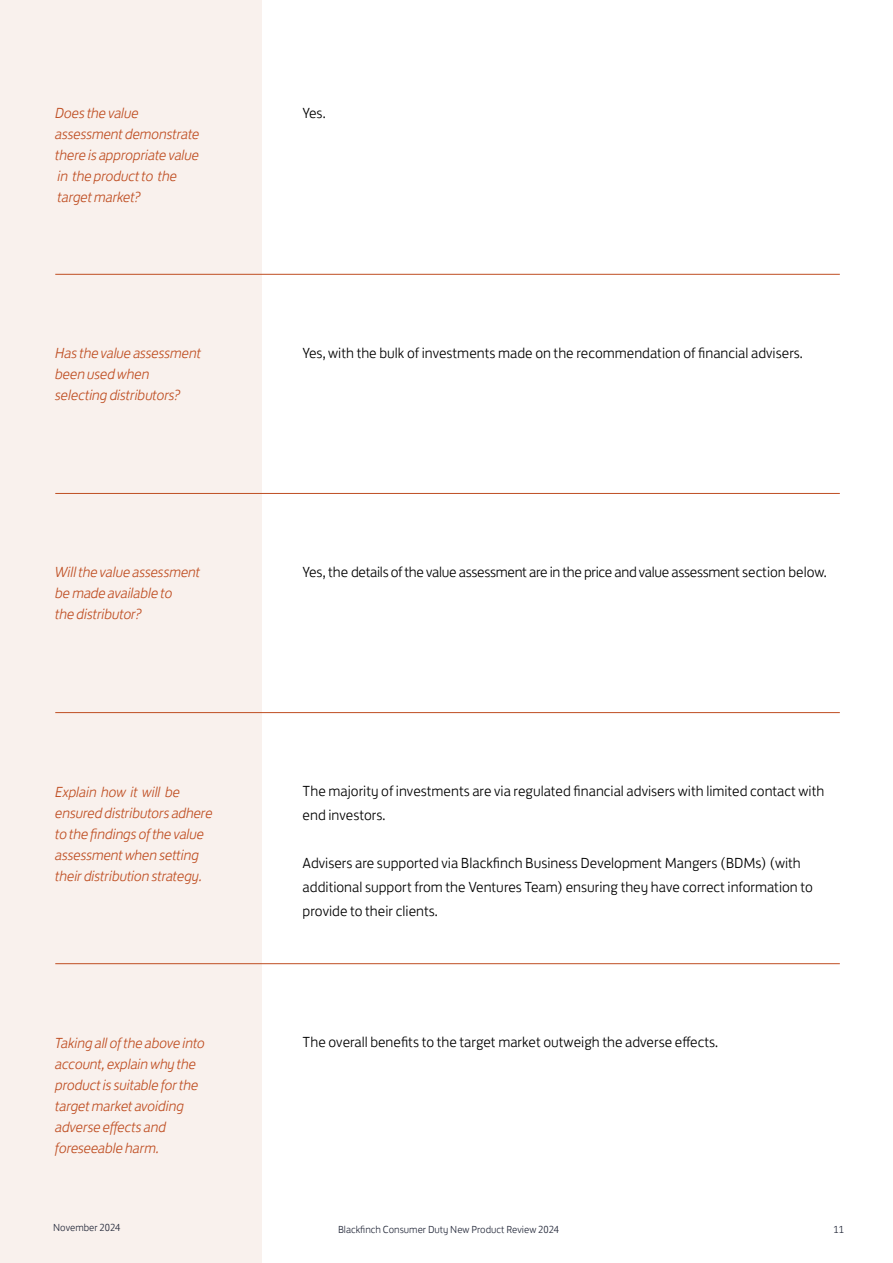
<style>
.page{position:relative;width:893px;height:1263px;background:#fff}
.page>*{position:absolute;margin:0;border:0;box-sizing:border-box;transform-origin:0 0}
.t1{font:italic 300 15px/21px "FS Jack";letter-spacing:-.02em;color:#bf4e22}
.t2{font:300 15px/24px "FS Jack";color:#000}
.t3{font:300 15px "FS Jack";letter-spacing:-.02em;color:#000}
.t4{font:300 10.5px "FS Jack";color:#24293a}
</style>
<div class="page">
<div style="left:0;top:0;width:261px;height:1263px;background:#f9f1ed"></div>
<hr style="left:55px;top:274px;width:785px;height:1px;background:#bf4e22">
<hr style="left:55px;top:493px;width:785px;height:1px;background:#bf4e22">
<hr style="left:55px;top:712px;width:785px;height:1px;background:#bf4e22">
<hr style="left:55px;top:963px;width:785px;height:1px;background:#bf4e22">
<p class="t1" style="left:55px;top:101px;width:146px">Does the value assessment demonstrate there is appropriate value in the product to the target market?</p>
<p class="t2" style="left:303px;top:99px;width:25px">Yes.</p>
<p class="t1" style="left:55px;top:342px;width:148px">Has the value assessment been used when selecting distributors?</p>
<p class="t2" style="left:303px;top:339px;width:502px">Yes, with the bulk of investments made on the recommendation of financial advisers.</p>
<p class="t1" style="left:55px;top:561px;width:147px">Will the value assessment be made available to<br>the distributor?</p>
<p class="t3" style="left:303px;top:560px;width:526px">Yes, the details of the value assessment are in the price and value assessment section below.</p>
<p class="t1" style="left:55px;top:780px;width:159px">Explain how it will be ensured distributors adhere to the findings of the value assessment when setting their distribution strategy.</p>
<p class="t2" style="left:303px;top:777px;width:523px">The majority of investments are via regulated financial advisers with limited contact with end investors.</p>
<p class="t2" style="left:303px;top:849px;width:512px">Advisers are supported via Blackfinch Business Development Mangers (BDMs) (with additional support from the Ventures Team) ensuring they have correct information to provide to their clients.</p>
<p class="t1" style="left:55px;top:1031px;width:151px">Taking all of the above into account, explain why the product is suitable for the target market avoiding adverse effects and foreseeable harm.</p>
<p class="t2" style="left:303px;top:1028px;width:417px">The overall benefits to the target market outweigh the adverse effects.</p>
<p class="t4" style="left:53px;top:1219px;width:69px">November 2024</p>
<p class="t4" style="left:338px;top:1221px;width:223px">Blackfinch Consumer Duty New Product Review 2024</p>
<p class="t4" style="left:833px;top:1221px;width:12px">11</p>
</div>
